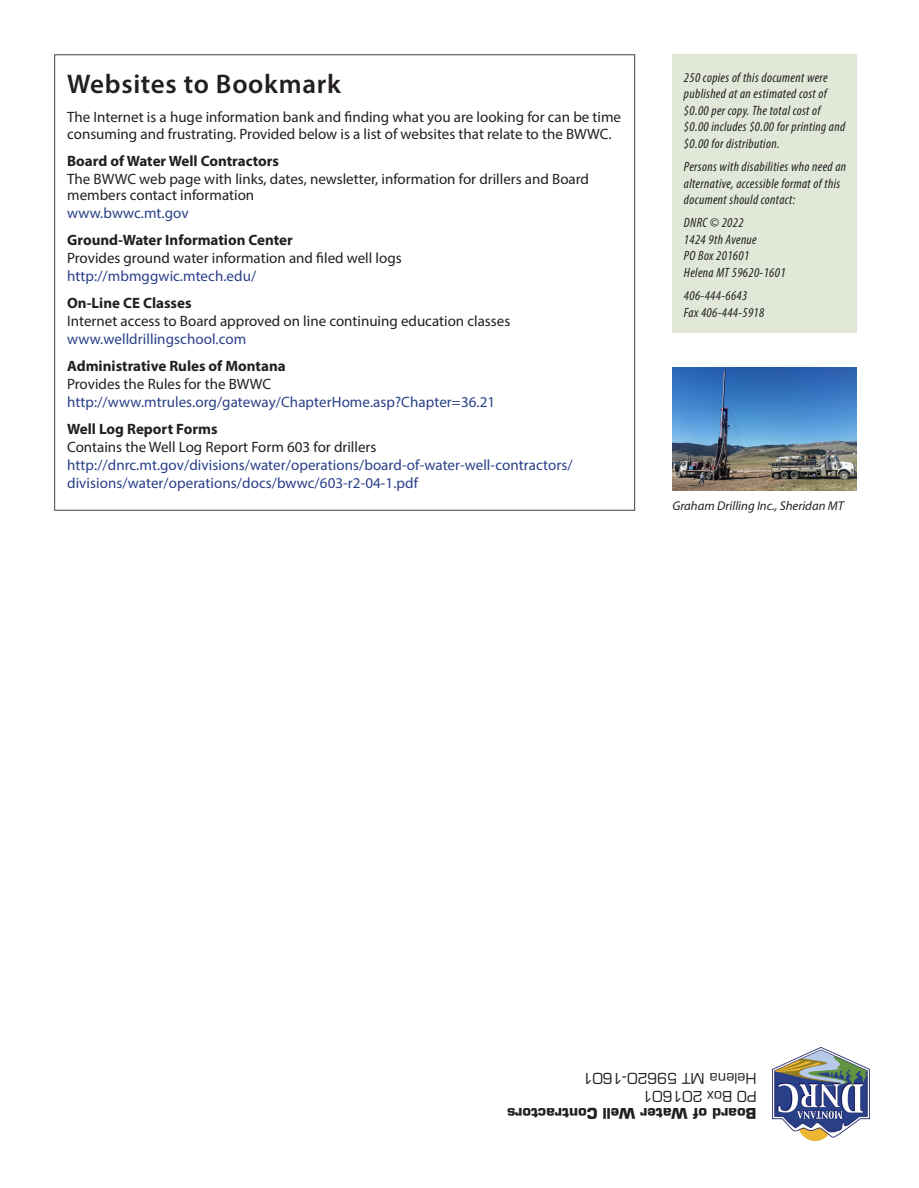
<style>
.page{position:relative;width:919px;height:1188px;background:#fff}
.page>*{position:absolute;margin:0;border:0;box-sizing:border-box;transform-origin:0 0}
.Head_2{font:600 27px "Myriad Pro";letter-spacing:.025em;color:#231f20}
.Body{font:15px/16.5px "Myriad Pro";color:#231f20}
.Body-2{font:15px/18px "Myriad Pro";letter-spacing:.005em;color:#294089}
.Body-3{font:700 15px "Myriad Pro";color:#231f20}
.t1{font:14.4px "Eurostile";color:#231f20}
.t2{font:700 14.4px "Eurostile";color:#231f20}
.t3{font:italic condensed 13.5px/16.5px "Myriad Pro";letter-spacing:.025em;color:#231f20}
.Body-4{font:italic 12.75px "Myriad Pro";color:#231f20}
</style>
<div class="page">
<div style="left:672px;top:54px;width:184px;height:279px;background:#e1e8d8"></div>
<img style="left:772px;top:1048px;width:96px;height:93px">
<img style="left:672px;top:367px;width:183px;height:124px">
<p class="Head_2" style="left:67px;top:67px;width:275px">Websites to Bookmark</p>
<p class="Body" style="left:67px;top:109px;width:555px">The Internet is a huge information bank and finding what you are looking for can be time consuming and frustrating. Provided below is a list of websites that relate to the BWWC.</p>
<p class="Body-3" style="left:67px;top:151px;width:213px">Board of Water Well Contractors</p>
<p class="Body" style="left:67px;top:170px;width:523px">The BWWC web page with links, dates, newsletter, information for drillers and Board members contact information</p>
<p class="Body-2" style="left:67px;top:204px;width:123px">www.bwwc.mt.gov</p>
<p class="Body-3" style="left:67px;top:230px;width:227px">Ground-Water Information Center</p>
<p class="Body" style="left:67px;top:250px;width:336px">Provides ground water information and filed well logs</p>
<p class="Body-2" style="left:67px;top:267px;width:190px">http://mbmggwic.mtech.edu/</p>
<p class="Body-3" style="left:67px;top:293px;width:126px">On-Line CE Classes</p>
<p class="Body" style="left:67px;top:313px;width:444px">Internet access to Board approved on line continuing education classes</p>
<p class="Body-2" style="left:67px;top:330px;width:180px">www.welldrillingschool.com</p>
<p class="Body-3" style="left:67px;top:356px;width:220px">Administrative Rules of Montana</p>
<p class="Body" style="left:67px;top:376px;width:205px">Provides the Rules for the BWWC</p>
<p class="Body-2" style="left:67px;top:393px;width:429px">http://www.mtrules.org/gateway/ChapterHome.asp?Chapter=36.21</p>
<p class="Body-3" style="left:67px;top:419px;width:152px">Well Log Report Forms</p>
<p class="Body" style="left:67px;top:439px;width:310px">Contains the Well Log Report Form 603 for drillers</p>
<p class="Body-2" style="left:67px;top:456px;width:506px">http://dnrc.mt.gov/divisions/water/operations/board-of-water-well-contractors/ divisions/water/operations/docs/bwwc/603-r2-04-1.pdf</p>
<p class="t3" style="left:683px;top:69px;width:163px">250 copies of this document were published at an estimated cost of $0.00 per copy. The total cost of $0.00 includes $0.00 for printing and $0.00 for distribution.</p>
<p class="t3" style="left:683px;top:158px;width:164px">Persons with disabilities who need an alternative, accessible format of this document should contact:</p>
<p class="t3" style="left:683px;top:215px;width:103px">DNRC © 2022<br>1424 9th Avenue<br>PO Box 201601<br>Helena MT 59620-1601</p>
<p class="t3" style="left:683px;top:287px;width:82px">406-444-6643<br>Fax 406-444-5918</p>
<p class="Body-4" style="left:672px;top:498px;width:173px">Graham Drilling Inc., Sheridan MT</p>
<p class="t1" style="left:756px;top:1087px;width:175px;rotate:-180deg">Helena MT 59620-1601</p>
<p class="t1" style="left:756px;top:1105px;width:115px;rotate:-180deg">PO Box 201601</p>
<p class="t2" style="left:756px;top:1122px;width:251px;rotate:-180deg">Board of Water Well Contractors</p>
</div>
